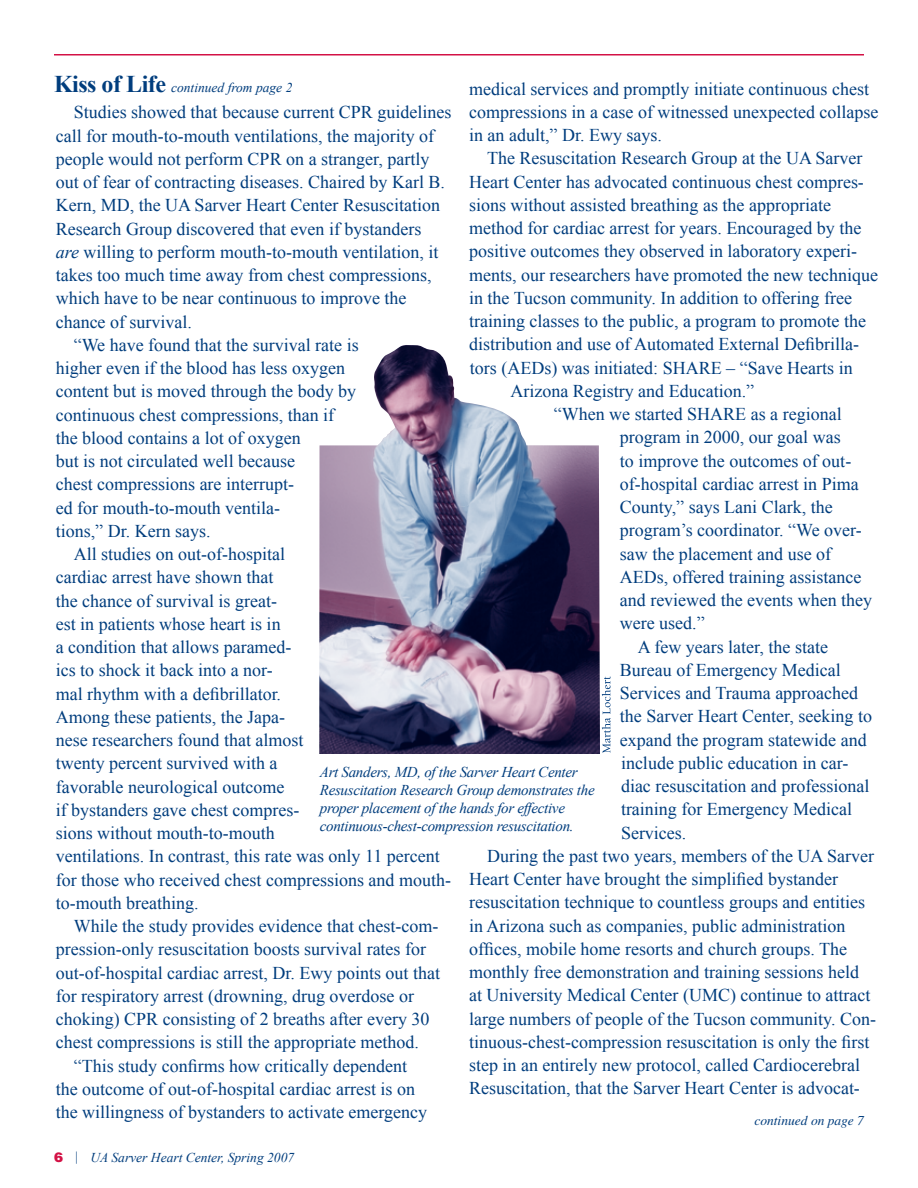
<style>
.page{position:relative;width:918px;height:1188px;background:#fff}
.page>*{position:absolute;margin:0;border:0;box-sizing:border-box;transform-origin:0 0}
.t1{font:18px/23.2px "Times New Roman";color:#003d7d}
.t2{font:italic 15px/18px "Times New Roman";letter-spacing:-.02em;color:#003d7d}
.t3{font:italic 13.5px "Times New Roman";color:#003d7d}
.t4{font:italic 13.5px "Times";color:#003d7d}
.s1{font-weight:700;font-style:normal;font-size:24px}
.s2{font-style:italic}
</style>
<div class="page">
<img style="left:320px;top:345px;width:279px;height:409px">
<hr style="left:54px;top:54px;width:810px;height:2px;background:#d31145">
<svg style="left:602px;top:676px;width:8px;height:77px"></svg>
<p class="t3" style="left:54px;top:79px;width:240px"><span class="s1">Kiss of Life</span> continued from page 2</p>
<p class="t1" style="left:469px;top:77px;width:411px">medical services and promptly initiate continuous chest compressions in a case of witnessed unexpected collapse in an adult,” Dr. Ewy says.</p>
<p class="t1" style="left:487px;top:147px;width:377px">The Resuscitation Research Group at the UA Sarver</p>
<p class="t1" style="left:469px;top:170px;width:396px">Heart Center has advocated continuous chest compres-</p>
<p class="t1" style="left:469px;top:193px;width:363px">sions without assisted breathing as the appropriate</p>
<p class="t1" style="left:469px;top:216px;width:394px">method for cardiac arrest for years. Encouraged by the</p>
<p class="t1" style="left:469px;top:240px;width:389px">positive outcomes they observed in laboratory experi-</p>
<p class="t1" style="left:469px;top:263px;width:410px">ments, our researchers have promoted the new technique</p>
<p class="t1" style="left:469px;top:286px;width:384px">in the Tucson community. In addition to offering free</p>
<p class="t1" style="left:469px;top:309px;width:398px">training classes to the public, a program to promote the</p>
<p class="t1" style="left:469px;top:333px;width:391px">distribution and use of Automated External Defibrilla-</p>
<p class="t1" style="left:470px;top:356px;width:384px">tors (AEDs) was initiated: SHARE – “Save Hearts in</p>
<p class="t1" style="left:510px;top:379px;width:245px">Arizona Registry and Education.”</p>
<p class="t1" style="left:554px;top:402px;width:289px">“When we started SHARE as a regional</p>
<p class="t1" style="left:620px;top:426px;width:222px">program in 2000, our goal was</p>
<p class="t1" style="left:620px;top:449px;width:233px">to improve the outcomes of out-</p>
<p class="t1" style="left:620px;top:472px;width:240px">of-hospital cardiac arrest in Pima</p>
<p class="t1" style="left:620px;top:495px;width:214px">County,” says Lani Clark, the</p>
<p class="t1" style="left:620px;top:519px;width:244px">program’s coordinator. “We over-</p>
<p class="t1" style="left:620px;top:542px;width:213px">saw the placement and use of</p>
<p class="t1" style="left:620px;top:565px;width:243px">AEDs, offered training assistance</p>
<p class="t1" style="left:620px;top:588px;width:254px">and reviewed the events when they</p>
<p class="t1" style="left:620px;top:612px;width:86px">were used.”</p>
<p class="t1" style="left:638px;top:635px;width:192px">A few years later, the state</p>
<p class="t1" style="left:620px;top:658px;width:223px">Bureau of Emergency Medical</p>
<p class="t1" style="left:620px;top:681px;width:240px">Services and Trauma approached</p>
<p class="t1" style="left:620px;top:705px;width:254px">the Sarver Heart Center, seeking to</p>
<p class="t1" style="left:620px;top:728px;width:248px">expand the program statewide and</p>
<p class="t1" style="left:621px;top:751px;width:229px">include public education in car-</p>
<p class="t1" style="left:621px;top:774px;width:250px">diac resuscitation and professional</p>
<p class="t1" style="left:621px;top:798px;width:233px">training for Emergency Medical</p>
<p class="t1" style="left:621px;top:821px;width:67px">Services.</p>
<p class="t1" style="left:487px;top:844px;width:388px">During the past two years, members of the UA Sarver</p>
<p class="t1" style="left:469px;top:867px;width:370px">Heart Center have brought the simplified bystander</p>
<p class="t1" style="left:469px;top:891px;width:397px">resuscitation technique to countless groups and entities</p>
<p class="t1" style="left:469px;top:914px;width:378px">in Arizona such as companies, public administration</p>
<p class="t1" style="left:469px;top:937px;width:380px">offices, mobile home resorts and church groups. The</p>
<p class="t1" style="left:469px;top:960px;width:391px">monthly free demonstration and training sessions held</p>
<p class="t1" style="left:469px;top:984px;width:403px">at University Medical Center (UMC) continue to attract</p>
<p class="t1" style="left:469px;top:1007px;width:408px">large numbers of people of the Tucson community. Con-</p>
<p class="t1" style="left:469px;top:1030px;width:402px">tinuous-chest-compression resuscitation is only the first</p>
<p class="t1" style="left:469px;top:1053px;width:392px">step in an entirely new protocol, called Cardiocerebral</p>
<p class="t1" style="left:469px;top:1077px;width:392px">Resuscitation, that the Sarver Heart Center is advocat-</p>
<p class="t4" style="left:754px;top:1113px;width:111px">continued on page 7</p>
<p class="t1" style="left:74px;top:100px;width:379px">Studies showed that because current CPR guidelines</p>
<p class="t1" style="left:56px;top:124px;width:380px">call for mouth-to-mouth ventilations, the majority of</p>
<p class="t1" style="left:56px;top:147px;width:375px">people would not perform CPR on a stranger, partly</p>
<p class="t1" style="left:56px;top:170px;width:391px">out of fear of contracting diseases. Chaired by Karl B.</p>
<p class="t1" style="left:56px;top:193px;width:386px">Kern, MD, the UA Sarver Heart Center Resuscitation</p>
<p class="t1" style="left:56px;top:217px;width:367px">Research Group discovered that even if bystanders</p>
<p class="t1" style="left:56px;top:240px;width:384px"><span class="s2">are</span> willing to perform mouth-to-mouth ventilation, it</p>
<p class="t1" style="left:56px;top:263px;width:377px">takes too much time away from chest compressions,</p>
<p class="t1" style="left:56px;top:286px;width:352px">which have to be near continuous to improve the</p>
<p class="t1" style="left:56px;top:310px;width:138px">chance of survival.</p>
<p class="t1" style="left:74px;top:333px;width:286px">“We have found that the survival rate is</p>
<p class="t1" style="left:56px;top:356px;width:291px">higher even if the blood has less oxygen</p>
<p class="t1" style="left:56px;top:379px;width:302px">content but is moved through the body by</p>
<p class="t1" style="left:56px;top:403px;width:280px">continuous chest compressions, than if</p>
<p class="t1" style="left:56px;top:426px;width:246px">the blood contains a lot of oxygen</p>
<p class="t1" style="left:56px;top:449px;width:241px">but is not circulated well because</p>
<p class="t1" style="left:56px;top:472px;width:240px">chest compressions are interrupt-</p>
<p class="t1" style="left:56px;top:496px;width:226px">ed for mouth-to-mouth ventila-</p>
<p class="t1" style="left:56px;top:519px;width:156px">tions,” Dr. Kern says.</p>
<p class="t1" style="left:74px;top:542px;width:213px">All studies on out-of-hospital</p>
<p class="t1" style="left:56px;top:565px;width:219px">cardiac arrest have shown that</p>
<p class="t1" style="left:56px;top:589px;width:223px">the chance of survival is great-</p>
<p class="t1" style="left:56px;top:612px;width:226px">est in patients whose heart is in</p>
<p class="t1" style="left:56px;top:635px;width:237px">a condition that allows paramed-</p>
<p class="t1" style="left:56px;top:658px;width:219px">ics to shock it back into a nor-</p>
<p class="t1" style="left:56px;top:682px;width:227px">mal rhythm with a defibrillator.</p>
<p class="t1" style="left:56px;top:705px;width:231px">Among these patients, the Japa-</p>
<p class="t1" style="left:56px;top:728px;width:249px">nese researchers found that almost</p>
<p class="t1" style="left:56px;top:751px;width:223px">twenty percent survived with a</p>
<p class="t1" style="left:56px;top:775px;width:230px">favorable neurological outcome</p>
<p class="t1" style="left:56px;top:798px;width:245px">if bystanders gave chest compres-</p>
<p class="t1" style="left:56px;top:821px;width:221px">sions without mouth-to-mouth</p>
<p class="t1" style="left:56px;top:844px;width:386px">ventilations. In contrast, this rate was only 11 percent</p>
<p class="t1" style="left:56px;top:868px;width:397px">for those who received chest compressions and mouth-</p>
<p class="t1" style="left:56px;top:891px;width:144px">to-mouth breathing.</p>
<p class="t1" style="left:74px;top:914px;width:366px">While the study provides evidence that chest-com-</p>
<p class="t1" style="left:56px;top:937px;width:372px">pression-only resuscitation boosts survival rates for</p>
<p class="t1" style="left:56px;top:961px;width:386px">out-of-hospital cardiac arrest, Dr. Ewy points out that</p>
<p class="t1" style="left:56px;top:984px;width:360px">for respiratory arrest (drowning, drug overdose or</p>
<p class="t1" style="left:56px;top:1007px;width:375px">choking) CPR consisting of 2 breaths after every 30</p>
<p class="t1" style="left:56px;top:1030px;width:365px">chest compressions is still the appropriate method.</p>
<p class="t1" style="left:74px;top:1054px;width:335px">“This study confirms how critically dependent</p>
<p class="t1" style="left:56px;top:1077px;width:361px">the outcome of out-of-hospital cardiac arrest is on</p>
<p class="t1" style="left:56px;top:1100px;width:373px">the willingness of bystanders to activate emergency</p>
<p class="t2" style="left:320px;top:762px;width:276px">Art Sanders, MD, of the Sarver Heart Center Resuscitation Research Group demonstrates the proper placement of the hands for effective continuous-chest-compression resuscitation.</p>
<p class="t3" style="left:75px;top:1149px;width:221px">| UA Sarver Heart Center, Spring 2007</p>
</div>
